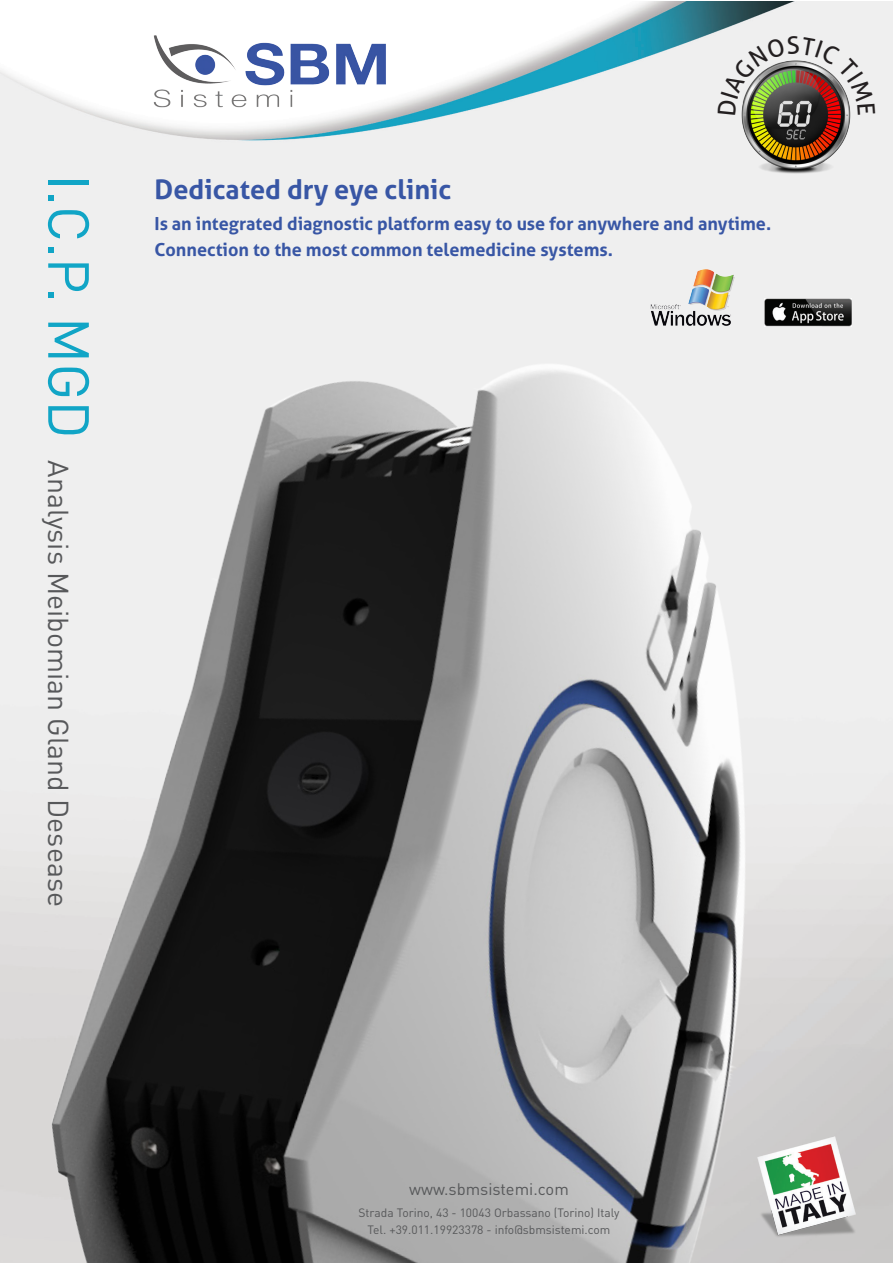
<style>
.page{position:relative;width:893px;height:1263px;background:#fff}
.page>*{position:absolute;margin:0;border:0;box-sizing:border-box;transform-origin:0 0}
.t1{font:28.5px "DIN";color:#57585a}
.t2{font:700 27px "Aller";color:#3856a5}
.t3{font:700 18px/25.8px "Aller";color:#3856a5}
.t4{font:16.5px "DIN";color:#57585a}
.t5{font:12px/16.5px "DIN";color:#57585a;text-align:center}
.s1{font-size:57px;color:#11a5c6}
</style>
<div class="page">
<img style="left:0;top:1px;width:892px;height:1262px">
<img style="left:153px;top:34px;width:234px;height:74px">
<img style="left:6px;top:227px;width:886px;height:1036px">
<img style="left:649px;top:267px;width:87px;height:60px">
<img style="left:764px;top:299px;width:88px;height:27px">
<img style="left:732px;top:115px;width:128px;height:64px">
<img style="left:740px;top:1120px;width:134px;height:134px">
<svg style="left:717px;top:36px;width:158px;height:79px"></svg>
<h1 class="t1" style="left:76px;top:174px;width:734px;rotate:90deg"><span class="s1">I.C.P. MGD</span> Analysis Meibomian Gland Desease</h1>
<h2 class="t2" style="left:154px;top:174px;width:298px">Dedicated dry eye clinic</h2>
<p class="t3" style="left:154px;top:211px;width:618px">Is an integrated diagnostic platform easy to use for anywhere and anytime.<br>Connection to the most common telemedicine systems.</p>
<p class="t4" style="left:409px;top:1179px;width:161px">www.sbmsistemi.com</p>
<p class="t5" style="left:359px;top:1205px;width:262px">Strada Torino, 43 - 10043 Orbassano (Torino) Italy<br>Tel. +39.011.19923378 - info@sbmsistemi.com</p>
</div>
